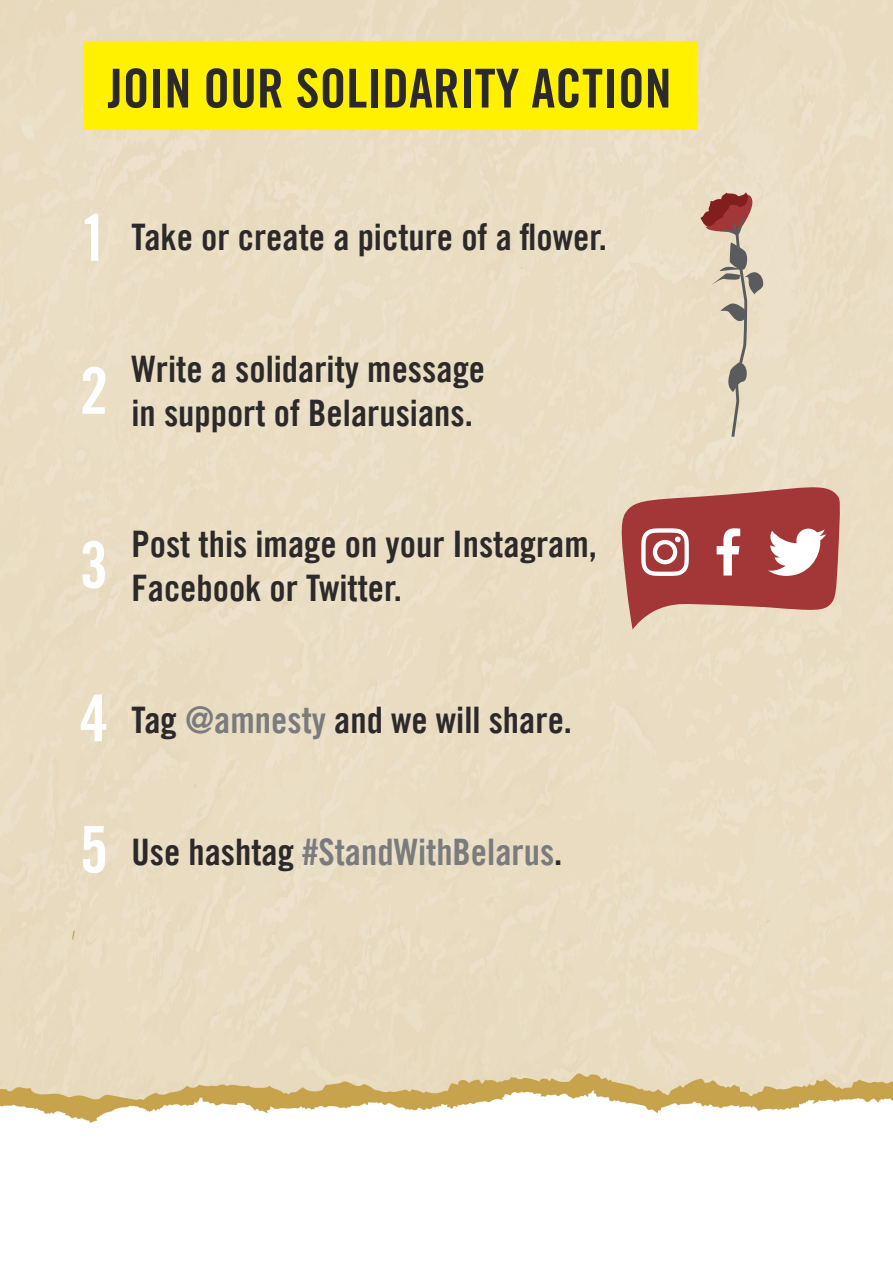
<style>
.page{position:relative;width:893px;height:1263px;background:#fff}
.page>*{position:absolute;margin:0;border:0;box-sizing:border-box;transform-origin:0 0}
.t1{font:64.5px/131.2px "Amnesty Trade Gothic Bd Cn 20";color:#fff}
.t2{font:53.7px "Amnesty Trade Gothic Bd Cn 20";color:#2c292a}
.t3{font:36.6px/44px "Amnesty Trade Gothic Bd Cn 20";color:#2c292a}
.t4{font:36.6px "Amnesty Trade Gothic Bd Cn 20";color:#797b7d}
.s1{color:#797b7d}
.s2{color:#2c292a}
</style>
<div class="page">
<div style="left:0;top:0;width:893px;height:1122px;background:#eadcc2"></div>
<div style="left:84px;top:41px;width:614px;height:89px;background:#fff100"></div>
<svg style="left:700px;top:192px;width:63px;height:248px;background:#d1beaa"></svg>
<svg style="left:619px;top:481px;width:222px;height:148px;background:#be756e"></svg>
<h2 class="t2" style="left:108px;top:56px;width:565px">JOIN OUR SOLIDARITY ACTION</h2>
<h1 class="t1" style="left:80px;top:172px;width:30px">1</h1>
<p class="t3" style="left:131px;top:215px;width:477px">Take or create a picture of a flower.</p>
<h1 class="t1" style="left:80px;top:325px;width:30px">2</h1>
<p class="t3" style="left:131px;top:346px;width:355px">Write a solidarity message in support of Belarusians.</p>
<h1 class="t1" style="left:80px;top:499px;width:30px">3</h1>
<p class="t3" style="left:131px;top:522px;width:467px">Post this image on your Instagram,<br>Facebook or Twitter.</p>
<h1 class="t1" style="left:80px;top:652px;width:30px">4<br>5</h1>
<p class="t3" style="left:131px;top:698px;width:442px">Tag <span class="s1">@amnesty</span> and we will share.</p>
<p class="t4" style="left:131px;top:829px;width:432px"><span class="s2">Use hashtag</span> #StandWithBelarus<span class="s2">.</span></p>
</div>
